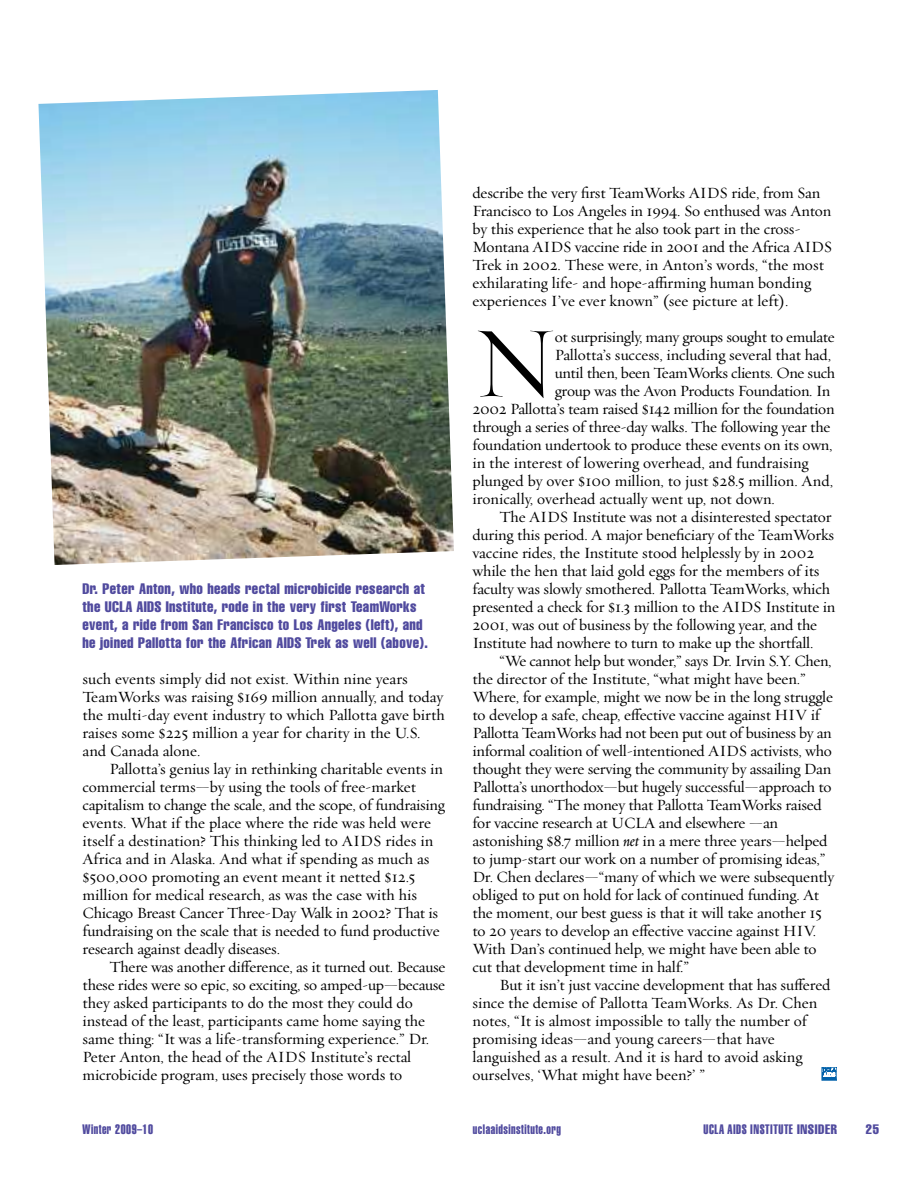
<style>
.page{position:relative;width:918px;height:1188px;background:#fff}
.page>*{position:absolute;margin:0;border:0;box-sizing:border-box;transform-origin:0 0}
.t1{font:103.05px "Requiem Fine HTF Roman";color:#000}
.t2{font:15.75px/18px "Requiem Text HTF Roman";letter-spacing:-.01em;color:#000}
.t3{font:extra-condensed 15px/18px "Helvetica";letter-spacing:.025em;color:#504a9e}
.t4{font:13.5px "Helvetica Extra Compressed";letter-spacing:.035em;color:#504a9e}
.t5{font:extra-condensed 13.5px "Helvetica";color:#504a9e}
.s1{font-family:"Requiem Text HTF Italic"}
.s2{font-family:"Helvetica";font-stretch:extra-condensed}
</style>
<div class="page">
<img style="left:38px;top:90px;width:416px;height:475px">
<div style="left:822px;top:1067px;width:15px;height:13px;border:1px solid #0161aa"></div>
<svg style="left:823px;top:1067px;width:13px;height:13px"></svg>
<p class="t3" style="left:82px;top:581px;width:347px">Dr. Peter Anton, who heads rectal microbicide research at the UCLA AIDS Institute, rode in the very first TeamWorks event, a ride from San Francisco to Los Angeles (left), and he joined Pallotta for the African AIDS Trek as well (above).</p>
<p class="t2" style="left:82px;top:670px;width:364px">such events simply did not exist. Within nine years TeamWorks was raising $169 million annually, and today the multi-day event industry to which Pallotta gave birth raises some $225 million a year for charity in the U.S. and Canada alone.</p>
<p class="t2" style="left:82px;top:760px;width:364px;text-indent:27px">Pallotta’s genius lay in rethinking charitable events in commercial terms—by using the tools of free-market capitalism to change the scale, and the scope, of fundraising events. What if the place where the ride was held were itself a destination? This thinking led to AIDS rides in Africa and in Alaska. And what if spending as much as $500,000 promoting an event meant it netted $12.5 million for medical research, as was the case with his Chicago Breast Cancer Three-Day Walk in 2002? That is fundraising on the scale that is needed to fund productive research against deadly diseases.</p>
<p class="t2" style="left:83px;top:958px;width:364px;text-indent:27px">There was another diΩerence, as it turned out. Because these rides were so epic, so exciting, so amped-up—because they asked participants to do the most they could do instead of the least, participants came home saying the same thing: “It was a life-transforming experience.” Dr.<br>Peter Anton, the head of the AIDS Institute’s rectal microbicide program, uses precisely those words to</p>
<p class="t2" style="left:473px;top:184px;width:361px">describe the very first TeamWorks AIDS ride, from San Francisco to Los Angeles in 1994. So enthused was Anton by this experience that he also took part in the cross-Montana AIDS vaccine ride in 2001 and the Africa AIDS Trek in 2002. These were, in Anton’s words, “the most exhilarating life- and hope-a≈rming human bonding experiences I’ve ever known” (see picture at left).</p>
<h1 class="t1" style="left:472px;top:300px;width:86px">N</h1>
<p class="t2" style="left:555px;top:328px;width:281px">ot surprisingly, many groups sought to emulate</p>
<p class="t2" style="left:555px;top:346px;width:278px">Pallotta’s success, including several that had,</p>
<p class="t2" style="left:555px;top:364px;width:282px">until then, been TeamWorks clients. One such</p>
<p class="t2" style="left:555px;top:382px;width:277px">group was the Avon Products Foundation. In</p>
<p class="t2" style="left:473px;top:400px;width:364px">2002 Pallotta’s team raised $142 million for the foundation</p>
<p class="t2" style="left:472px;top:418px;width:359px">through a series of three-day walks. The following year the</p>
<p class="t2" style="left:472px;top:436px;width:362px">foundation undertook to produce these events on its own,</p>
<p class="t2" style="left:472px;top:454px;width:338px">in the interest of lowering overhead, and fundraising</p>
<p class="t2" style="left:472px;top:472px;width:362px">plunged by over $100 million, to just $28.5 million. And,</p>
<p class="t2" style="left:472px;top:490px;width:304px">ironically, overhead actually went up, not down.</p>
<p class="t2" style="left:499px;top:508px;width:334px">The AIDS Institute was not a disinterested spectator</p>
<p class="t2" style="left:472px;top:526px;width:363px">during this period. A major beneficiary of the TeamWorks</p>
<p class="t2" style="left:472px;top:544px;width:343px">vaccine rides, the Institute stood helplessly by in 2002</p>
<p class="t2" style="left:472px;top:562px;width:349px">while the hen that laid gold eggs for the members of its</p>
<p class="t2" style="left:472px;top:580px;width:359px">faculty was slowly smothered. Pallotta TeamWorks, which</p>
<p class="t2" style="left:472px;top:598px;width:364px">presented a check for $1.3 million to the AIDS Institute in</p>
<p class="t2" style="left:472px;top:616px;width:346px">2001, was out of business by the following year, and the</p>
<p class="t2" style="left:472px;top:634px;width:342px">Institute had nowhere to turn to make up the shortfall.</p>
<p class="t2" style="left:499px;top:652px;width:334px">“We cannot help but wonder,” says Dr. Irvin S.Y. Chen,</p>
<p class="t2" style="left:472px;top:670px;width:335px">the director of the Institute, “what might have been.”</p>
<p class="t2" style="left:472px;top:688px;width:362px">Where, for example, might we now be in the long struggle</p>
<p class="t2" style="left:472px;top:706px;width:349px">to develop a safe, cheap, eΩective vaccine against HIV if</p>
<p class="t2" style="left:472px;top:724px;width:361px">Pallotta TeamWorks had not been put out of business by an</p>
<p class="t2" style="left:472px;top:742px;width:361px">informal coalition of well-intentioned AIDS activists, who</p>
<p class="t2" style="left:472px;top:760px;width:360px">thought they were serving the community by assailing Dan</p>
<p class="t2" style="left:472px;top:778px;width:361px">Pallotta’s unorthodox—but hugely successful—approach to</p>
<p class="t2" style="left:472px;top:796px;width:351px">fundraising. “The money that Pallotta TeamWorks raised</p>
<p class="t2" style="left:472px;top:814px;width:307px">for vaccine research at UCLA and elsewhere —an</p>
<p class="t2" style="left:472px;top:832px;width:357px">astonishing $8.7 million <span class="s1">net</span> in a mere three years—helped</p>
<p class="t2" style="left:472px;top:850px;width:355px">to jump-start our work on a number of promising ideas,”</p>
<p class="t2" style="left:472px;top:868px;width:363px">Dr. Chen declares—“many of which we were subsequently</p>
<p class="t2" style="left:472px;top:886px;width:348px">obliged to put on hold for lack of continued funding. At</p>
<p class="t2" style="left:472px;top:904px;width:351px">the moment, our best guess is that it will take another 15</p>
<p class="t2" style="left:472px;top:922px;width:345px">to 20 years to develop an eΩective vaccine against HIV.</p>
<p class="t2" style="left:472px;top:940px;width:346px">With Dan’s continued help, we might have been able to</p>
<p class="t2" style="left:472px;top:958px;width:218px">cut that development time in half.”</p>
<p class="t2" style="left:499px;top:976px;width:332px">But it isn’t just vaccine development that has suΩered</p>
<p class="t2" style="left:472px;top:994px;width:346px">since the demise of Pallotta TeamWorks. As Dr. Chen</p>
<p class="t2" style="left:472px;top:1012px;width:336px">notes, “It is almost impossible to tally the number of</p>
<p class="t2" style="left:472px;top:1030px;width:304px">promising ideas—and young careers—that have</p>
<p class="t2" style="left:472px;top:1048px;width:332px">languished as a result. And it is hard to avoid asking</p>
<p class="t2" style="left:472px;top:1066px;width:234px">ourselves, ‘What might have been?’ ”</p>
<p class="t4" style="left:82px;top:1124px;width:72px">Winter 2009–10</p>
<p class="t4" style="left:473px;top:1124px;width:90px">uclaaidsinstitute.org</p>
<p class="t4" style="left:704px;top:1124px;width:135px">UCLA AIDS INSTITUTE <span class="s2">INSIDER</span></p>
<p class="t5" style="left:866px;top:1124px;width:15px">25</p>
</div>
